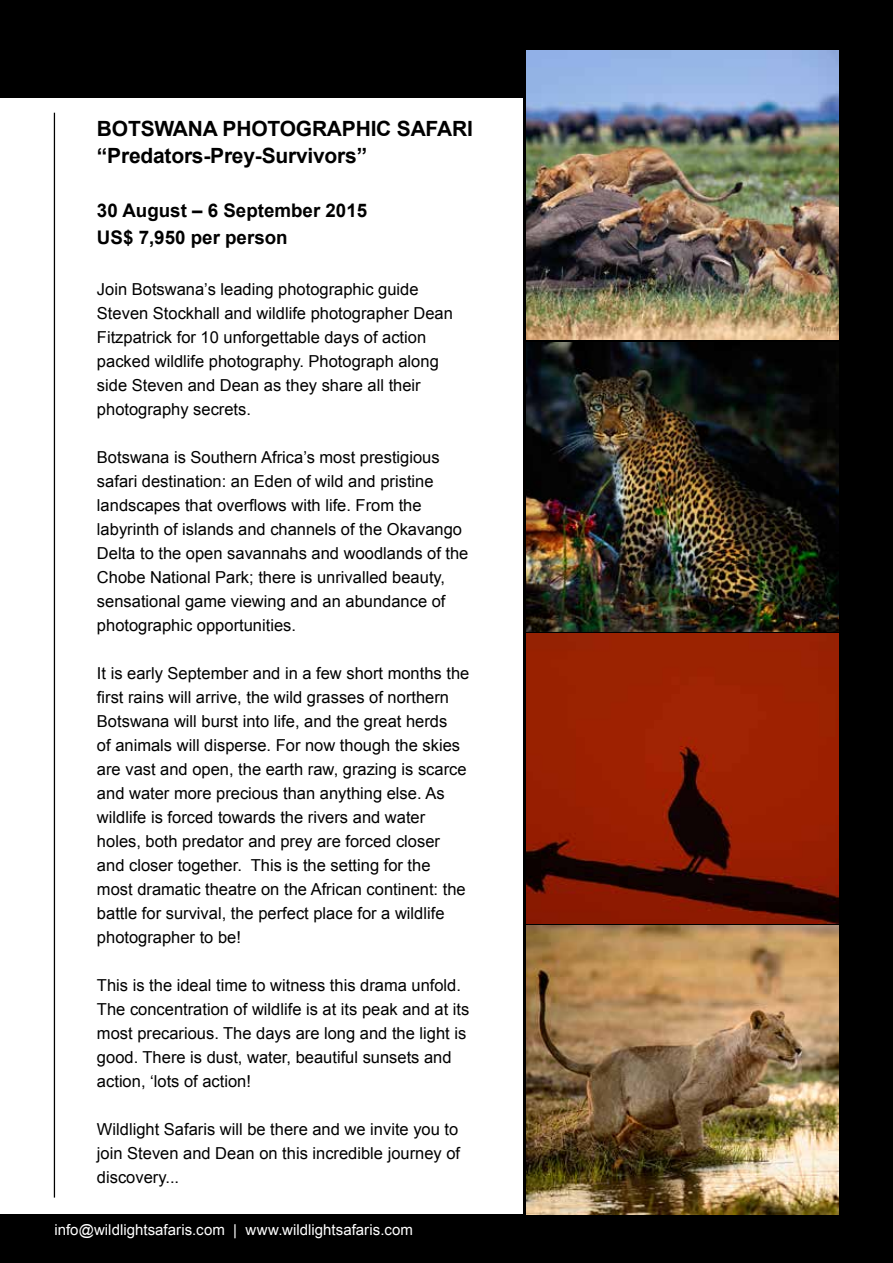
<style>
.page{position:relative;width:893px;height:1263px;background:#fff}
.page>*{position:absolute;margin:0;border:0;box-sizing:border-box;transform-origin:0 0}
.t1{font:700 21px/27px "Arial";letter-spacing:-.01em;color:#000}
.t2{font:700 18.75px/27px "Arial";color:#000}
.t3{font:16.5px/24px "Arial";color:#000}
.t4{font:15px "Arial";letter-spacing:.005em;color:#fff}
</style>
<div class="page">
<div style="left:0;top:0;width:893px;height:98px;background:#000"></div>
<hr style="left:54px;top:113px;width:1px;height:1084px;background:#000">
<div style="left:0;top:1214px;width:893px;height:49px;background:#000"></div>
<div style="left:524px;top:84px;width:369px;height:1133px;background:#000"></div>
<img style="left:526px;top:634px;width:313px;height:289px">
<img style="left:526px;top:925px;width:313px;height:289px">
<img style="left:526px;top:50px;width:313px;height:289px">
<img style="left:526px;top:342px;width:313px;height:289px">
<p class="t1" style="left:97px;top:116px;width:377px">BOTSWANA PHOTOGRAPHIC SAFARI “Predators-Prey-Survivors”</p>
<p class="t2" style="left:97px;top:198px;width:272px">30 August – 6 September 2015<br>US$ 7,950 per person</p>
<p class="t3" style="left:97px;top:277px;width:357px">Join Botswana’s leading photographic guide Steven Stockhall and wildlife photographer Dean Fitzpatrick for 10 unforgettable days of action packed wildlife photography. Photograph along side Steven and Dean as they share all their photography secrets.</p>
<p class="t3" style="left:97px;top:445px;width:373px">Botswana is Southern Africa’s most prestigious safari destination: an Eden of wild and pristine landscapes that overflows with life. From the labyrinth of islands and channels of the Okavango Delta to the open savannahs and woodlands of the Chobe National Park; there is unrivalled beauty, sensational game viewing and an abundance of photographic opportunities.</p>
<p class="t3" style="left:97px;top:661px;width:374px">It is early September and in a few short months the first rains will arrive, the wild grasses of northern Botswana will burst into life, and the great herds<br>of animals will disperse. For now though the skies are vast and open, the earth raw, grazing is scarce and water more precious than anything else. As wildlife is forced towards the rivers and water holes, both predator and prey are forced closer and closer together. This is the setting for the most dramatic theatre on the African continent: the battle for survival, the perfect place for a wildlife photographer to be!</p>
<p class="t3" style="left:97px;top:974px;width:374px">This is the ideal time to witness this drama unfold.<br>The concentration of wildlife is at its peak and at its most precarious. The days are long and the light is good. There is dust, water, beautiful sunsets and action, ‘lots of action!</p>
<p class="t3" style="left:97px;top:1118px;width:365px;text-align:justify">Wildlight Safaris will be there and we invite you to join Steven and Dean on this incredible journey of discovery...</p>
<p class="t4" style="left:54px;top:1219px;width:360px">info@wildlightsafaris.com | www.wildlightsafaris.com</p>
</div>
